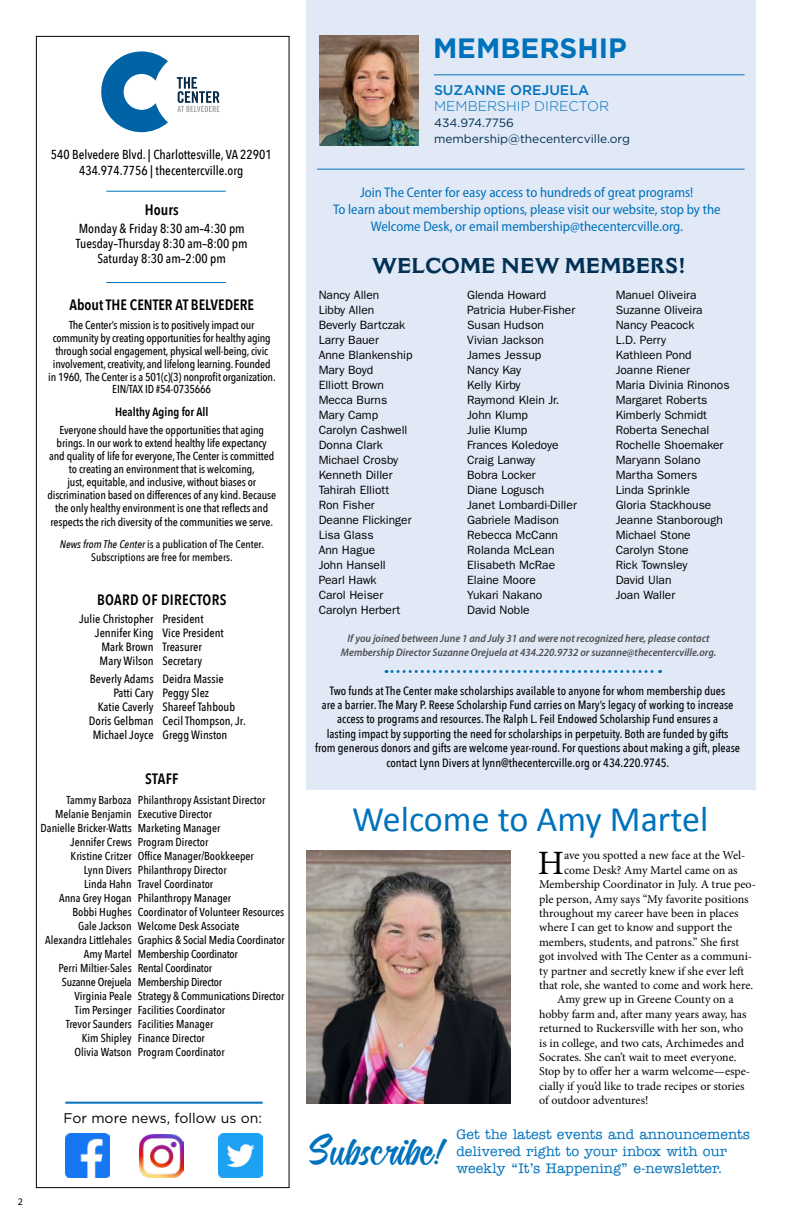
<style>
.page{position:relative;width:792px;height:1224px;background:#fff}
.page>*{position:absolute;margin:0;border:0;box-sizing:border-box;transform-origin:0 0}
.t1{font:48px "Candelion";letter-spacing:.01em;color:#0072bc}
.t2{font:36px "Calibri";color:#0072bc}
.t3{font:34.2px "Minion Pro";color:#000}
.t4{font:700 28px "Gotham";color:#0072bc}
.t5{font:700 21px "Cantoria MT Std";color:#003054}
.t6{font:600 15px "Avenir Next Condensed";color:#000}
.t7{font:600 15px "Avenir Next Condensed";letter-spacing:.02em;color:#000}
.t8{font:semi-condensed 14px/16.8px "Myriad Pro";color:#0072bc;text-align:center}
.t9{font:500 14px/17px "American Typewriter Std";color:#0072bc}
.t10{font:14px "Gotham";color:#000}
.t11{font:300 14px "Gotham";color:#0072bc}
.t12{font:500 14px "Gotham";color:#0072bc}
.t13{font:500 13px/15px "Avenir Next Condensed";color:#000;text-align:center}
.t14{font:12px/15px "ITC Franklin Gothic Std";color:#000}
.t15{font:500 12px/14px "Avenir Next Condensed";color:#000;text-align:right}
.t16{font:12px "Minion Pro";letter-spacing:-.005em;color:#000}
.t17{font:12px/16px "Gotham";color:#003054}
.t18{font:600 12px "Avenir Next Condensed";color:#000}
.t19{font:500 11.5px/14px "Avenir Next Condensed";letter-spacing:-.01em;color:#000;text-align:center}
.t20{font:italic 600 semi-condensed 11px/13.2px "Myriad Pro";color:#4f4f51;text-align:center}
.t21{font:500 11px/13px "Avenir Next Condensed";color:#000;text-align:center}
.t22{font:10px "Myriad Pro";color:#000}
.s1{font-style:italic}
</style>
<div class="page">
<div style="left:306px;top:0;width:450px;height:789px;background:#e1e8f6"></div>
<hr style="left:434px;top:74px;width:311px;height:1px;background:#0072bc">
<svg style="left:386px;top:670px;width:275px;height:3px"></svg>
<svg style="left:101px;top:51px;width:67px;height:81px"></svg>
<svg style="left:177px;top:77px;width:43px;height:35px"></svg>
<hr style="left:106px;top:191px;width:120px;height:1px;background:#0072bc">
<hr style="left:106px;top:282px;width:120px;height:1px;background:#0072bc">
<img style="left:66px;top:1134px;width:43px;height:43px">
<img style="left:140px;top:1134px;width:43px;height:44px">
<img style="left:219px;top:1134px;width:43px;height:43px">
<hr style="left:65px;top:1102px;width:198px;height:2px;background:#0072bc">
<img style="left:319px;top:36px;width:99px;height:110px">
<hr style="left:317px;top:169px;width:428px;height:1px;background:#0072bc">
<img style="left:306px;top:850px;width:204px;height:253px">
<p class="t13" style="left:51px;top:146px;width:222px;line-height:16px">540 Belvedere Blvd. | Charlottesville, VA 22901<br>434.974.7756 | thecentercville.org</p>
<h3 class="t6" style="left:145px;top:197px;width:35px">Hours</h3>
<p class="t13" style="left:76px;top:221px;width:173px">Monday &amp; Friday 8:30 am–4:30 pm<br>Tuesday–Thursday 8:30 am–8:00 pm<br>Saturday 8:30 am–2:00 pm</p>
<h3 class="t6" style="left:69px;top:291px;width:186px">About THE CENTER AT BELVEDERE</h3>
<p class="t19" style="left:48px;top:318px;width:229px;line-height:13px">The Center’s mission is to positively impact our community by creating opportunities for healthy aging through social engagement, physical well-being, civic involvement, creativity, and lifelong learning. Founded in 1960, The Center is a 501(c)(3) nonprofit organization.<br>EIN/TAX ID #54-0735666</p>
<p class="t18" style="left:115px;top:402px;width:95px">Healthy Aging for All</p>
<p class="t19" style="left:47px;top:423px;width:230px;line-height:13px">Everyone should have the opportunities that aging brings. In our work to extend healthy life expectancy<br>and quality of life for everyone, The Center is committed to creating an environment that is welcoming,<br>just, equitable, and inclusive, without biases or discrimination based on differences of any kind. Because the only healthy environment is one that reflects and</p>
<p class="t19" style="left:50px;top:515px;width:224px">respects the rich diversity of the communities we serve.</p>
<p class="t21" style="left:60px;top:538px;width:206px"><span class="s1">News from The Center</span> is a publication of The Center.<br>Subscriptions are free for members.</p>
<h3 class="t7" style="left:97px;top:587px;width:131px">BOARD OF DIRECTORS</h3>
<p class="t15" style="left:79px;top:611px;width:76px">Julie Christopher<br>Jennifer King<br>Mark Brown<br>Mary Wilson</p>
<p class="t15" style="left:89px;top:672px;width:66px">Beverly Adams<br>Patti Cary<br>Katie Caverly<br>Doris Gelbman<br>Michael Joyce</p>
<p class="t15" style="left:163px;top:611px;width:63px;text-align:left">President<br>Vice President<br>Treasurer<br>Secretary</p>
<p class="t15" style="left:163px;top:672px;width:85px;text-align:left">Deidra Massie<br>Peggy Slez<br>Shareef Tahboub<br>Cecil Thompson, Jr.<br>Gregg Winston</p>
<h3 class="t6" style="left:145px;top:766px;width:35px">STAFF</h3>
<p class="t19" style="left:138px;top:793px;width:148px;text-align:left">Philanthropy Assistant Director<br>Executive Director<br>Marketing Manager<br>Program Director<br>Office Manager/Bookkeeper<br>Philanthropy Director<br>Travel Coordinator<br>Philanthropy Manager<br>Coordinator of Volunteer Resources<br>Welcome Desk Associate<br>Graphics &amp; Social Media Coordinator<br>Membership Coordinator<br>Rental Coordinator<br>Membership Director<br>Strategy &amp; Communications Director<br>Facilities Coordinator<br>Facilities Manager<br>Finance Director<br>Program Coordinator</p>
<p class="t19" style="left:41px;top:793px;width:93px;text-align:right">Tammy Barboza<br>Melanie Benjamin<br>Danielle Bricker-Watts<br>Jennifer Crews<br>Kristine Critzer<br>Lynn Divers<br>Linda Hahn<br>Anna Grey Hogan<br>Bobbi Hughes<br>Gale Jackson<br>Alexandra Littlehales<br>Amy Martel<br>Perri Miltier-Sales<br>Suzanne Orejuela<br>Virginia Peale<br>Tim Persinger<br>Trevor Saunders<br>Kim Shipley<br>Olivia Watson</p>
<p class="t10" style="left:64px;top:1109px;width:200px">For more news, follow us on:</p>
<p class="t22" style="left:18px;top:1196px;width:7px">2</p>
<h3 class="t4" style="left:433px;top:30px;width:195px">MEMBERSHIP</h3>
<p class="t12" style="left:434px;top:81px;width:157px">SUZANNE OREJUELA</p>
<p class="t11" style="left:434px;top:97px;width:177px">MEMBERSHIP DIRECTOR</p>
<p class="t17" style="left:434px;top:114px;width:198px">434.974.7756 membership@thecentercville.org</p>
<p class="t8" style="left:333px;top:184px;width:389px">Join The Center for easy access to hundreds of great programs!<br>To learn about membership options, please visit our website, stop by the<br>Welcome Desk, or email membership@thecentercville.org.</p>
<h3 class="t5" style="left:372px;top:253px;width:315px">WELCOME NEW MEMBERS!</h3>
<p class="t14" style="left:319px;top:287px;width:95px">Nancy Allen<br>Libby Allen<br>Beverly Bartczak<br>Larry Bauer<br>Anne Blankenship<br>Mary Boyd<br>Elliott Brown<br>Mecca Burns<br>Mary Camp<br>Carolyn Cashwell<br>Donna Clark<br>Michael Crosby<br>Kenneth Diller<br>Tahirah Elliott<br>Ron Fisher<br>Deanne Flickinger<br>Lisa Glass<br>Ann Hague<br>John Hansell<br>Pearl Hawk<br>Carol Heiser<br>Carolyn Herbert</p>
<p class="t14" style="left:467px;top:287px;width:111px">Glenda Howard<br>Patricia Huber-Fisher<br>Susan Hudson<br>Vivian Jackson<br>James Jessup<br>Nancy Kay<br>Kelly Kirby<br>Raymond Klein Jr.<br>John Klump<br>Julie Klump<br>Frances Koledoye<br>Craig Lanway<br>Bobra Locker<br>Diane Logusch<br>Janet Lombardi-Diller<br>Gabriele Madison<br>Rebecca McCann<br>Rolanda McLean<br>Elisabeth McRae<br>Elaine Moore<br>Yukari Nakano<br>David Noble</p>
<p class="t14" style="left:616px;top:287px;width:115px">Manuel Oliveira<br>Suzanne Oliveira<br>Nancy Peacock<br>L.D. Perry<br>Kathleen Pond<br>Joanne Riener<br>Maria Divinia Rinonos<br>Margaret Roberts<br>Kimberly Schmidt<br>Roberta Senechal<br>Rochelle Shoemaker<br>Maryann Solano<br>Martha Somers<br>Linda Sprinkle<br>Gloria Stackhouse<br>Jeanne Stanborough<br>Michael Stone<br>Carolyn Stone<br>Rick Townsley<br>David Ulan<br>Joan Waller</p>
<p class="t20" style="left:341px;top:632px;width:377px">If you joined between June 1 and July 31 and were not recognized here, please contact<br>Membership Director Suzanne Orejuela at 434.220.9732 or suzanne@thecentercville.org.</p>
<p class="t15" style="left:315px;top:683px;width:427px;line-height:14.4px;text-align:center">Two funds at The Center make scholarships available to anyone for whom membership dues<br>are a barrier. The Mary P. Reese Scholarship Fund carries on Mary’s legacy of working to increase access to programs and resources. The Ralph L. Feil Endowed Scholarship Fund ensures a<br>lasting impact by supporting the need for scholarships in perpetuity. Both are funded by gifts<br>from generous donors and gifts are welcome year-round. For questions about making a gift, please contact Lynn Divers at lynn@thecentercville.org or 434.220.9745.</p>
<h2 class="t2" style="left:352px;top:797px;width:358px">Welcome to Amy Martel</h2>
<h3 class="t3" style="left:538px;top:840px;width:28px">H</h3>
<p class="t16" style="left:564px;top:848px;width:183px">ave you spotted a new face at the Wel-</p>
<p class="t16" style="left:564px;top:862px;width:175px">come Desk? Amy Martel came on as</p>
<p class="t16" style="left:539px;top:876px;width:218px">Membership Coordinator in July. A true peo-</p>
<p class="t16" style="left:539px;top:891px;width:211px">ple person, Amy says “My favorite positions</p>
<p class="t16" style="left:539px;top:905px;width:201px">throughout my career have been in places</p>
<p class="t16" style="left:539px;top:920px;width:195px">where I can get to know and support the</p>
<p class="t16" style="left:539px;top:934px;width:201px">members, students, and patrons.” She first</p>
<p class="t16" style="left:539px;top:948px;width:215px">got involved with The Center as a communi-</p>
<p class="t16" style="left:539px;top:963px;width:207px">ty partner and secretly knew if she ever left</p>
<p class="t16" style="left:539px;top:977px;width:215px">that role, she wanted to come and work here.</p>
<p class="t16" style="left:557px;top:992px;width:178px">Amy grew up in Greene County on a</p>
<p class="t16" style="left:539px;top:1006px;width:209px">hobby farm and, after many years away, has</p>
<p class="t16" style="left:539px;top:1020px;width:206px">returned to Ruckersville with her son, who</p>
<p class="t16" style="left:539px;top:1035px;width:206px">is in college, and two cats, Archimedes and</p>
<p class="t16" style="left:539px;top:1049px;width:199px">Socrates. She can’t wait to meet everyone.</p>
<p class="t16" style="left:539px;top:1064px;width:213px">Stop by to offer her a warm welcome—espe-</p>
<p class="t16" style="left:539px;top:1078px;width:207px">cially if you’d like to trade recipes or stories</p>
<p class="t16" style="left:539px;top:1092px;width:111px">of outdoor adventures!</p>
<h1 class="t1" style="left:308px;top:1122px;width:141px">Subscribe!</h1>
<p class="t9" style="left:457px;top:1126px;width:295px">Get the latest events and announcements delivered right to your inbox with our weekly “It’s Happening” e-newsletter.</p>
</div>
